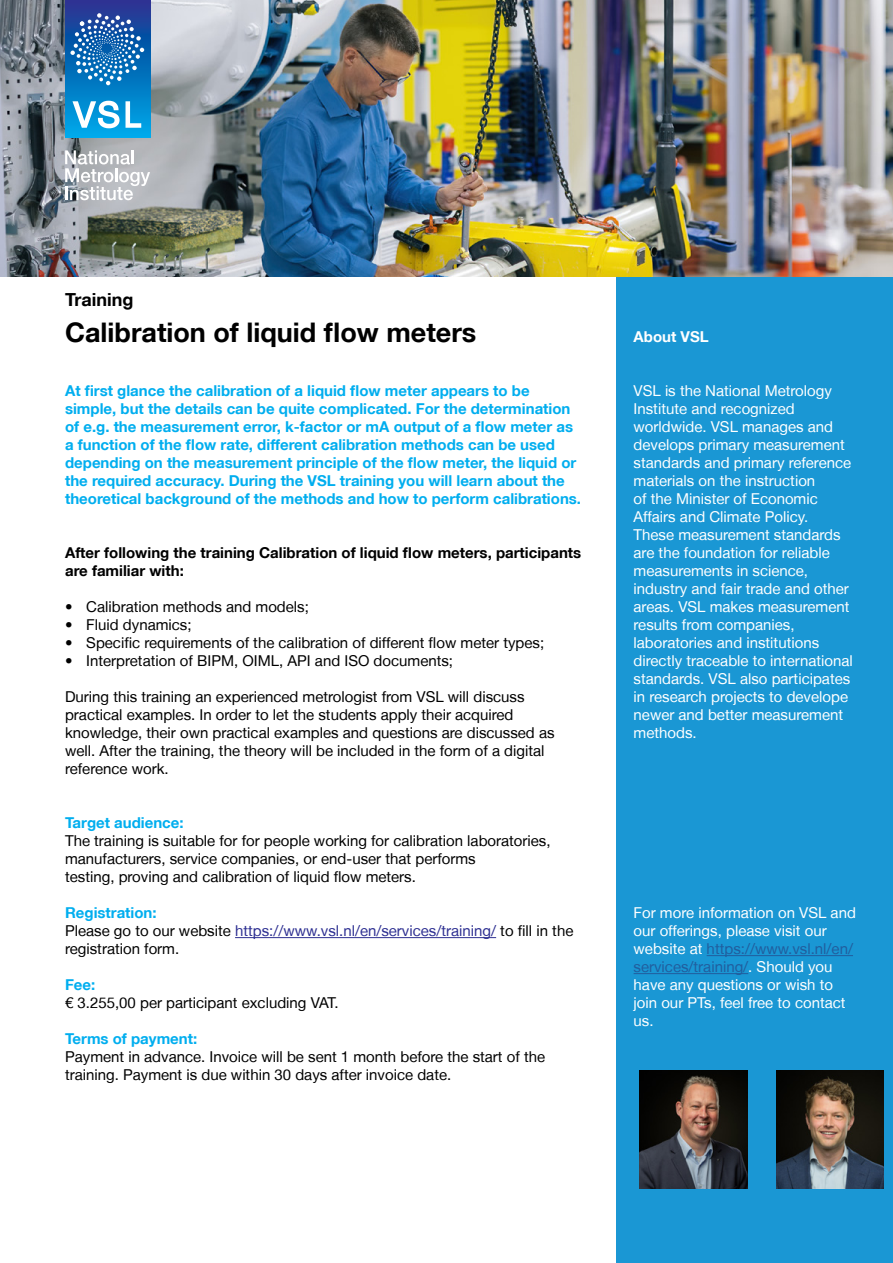
<style>
.page{position:relative;width:893px;height:1263px;background:#fff}
.page>*{position:absolute;margin:0;border:0;box-sizing:border-box;transform-origin:0 0}
.t1{font:700 27px "Helvetica Neue LT";color:#000}
.t2{font:700 18px "Helvetica Neue LT";color:#000}
.t3{font:15px/18px "Helvetica Neue LT";color:#000}
.t4{font:15px/18px "Helvetica Neue LT";color:#fff}
.t5{font:700 15px/18px "Helvetica Neue LT";color:#00aeef}
.t6{font:700 15px/18px "Helvetica Neue LT";color:#000}
.t7{font:700 15px "Helvetica Neue LT";color:#fff}
.s1{font-weight:700;color:#00aeef}
.s2{color:#2e3092}
.s3{color:#215e9e}
</style>
<div class="page">
<div style="left:617px;top:200px;width:276px;height:1063px;background:#1a97d4"></div>
<hr style="left:707px;top:955px;width:146px;height:1px;background:#215e9e">
<hr style="left:634px;top:973px;width:114px;height:1px;background:#215e9e">
<hr style="left:235px;top:937px;width:261px;height:1px;background:#2e3092">
<img style="left:640px;top:1070px;width:107px;height:118px">
<img style="left:777px;top:1070px;width:107px;height:118px">
<img style="left:0;top:0;width:893px;height:276px">
<svg style="left:65px;top:0;width:85px;height:138px;background:#0c72bf"></svg>
<svg style="left:70px;top:13px;width:74px;height:72px;background:#3478ba"></svg>
<svg style="left:126px;top:101px;width:15px;height:27px"></svg>
<svg style="left:72px;top:101px;width:48px;height:27px"></svg>
<svg style="left:65px;top:150px;width:85px;height:50px"></svg>
<p class="t2" style="left:65px;top:288px;width:70px">Training</p>
<h1 class="t1" style="left:65px;top:316px;width:413px">Calibration of liquid flow meters</h1>
<p class="t5" style="left:65px;top:381px;width:518px">At first glance the calibration of a liquid flow meter appears to be simple, but the details can be quite complicated. For the determination of e.g. the measurement error, k-factor or mA output of a flow meter as a function of the flow rate, different calibration methods can be used depending on the measurement principle of the flow meter, the liquid or the required accuracy. During the VSL training you will learn about the theoretical background of the methods and how to perform calibrations.</p>
<p class="t6" style="left:65px;top:543px;width:518px">After following the training Calibration of liquid flow meters, participants are familiar with:</p>
<p class="t3" style="left:65px;top:597px;width:245px">• Calibration methods and models;</p>
<p class="t3" style="left:65px;top:615px;width:128px">• Fluid dynamics;</p>
<p class="t3" style="left:65px;top:633px;width:481px">• Specific requirements of the calibration of different flow meter types;</p>
<p class="t3" style="left:65px;top:651px;width:390px">• Interpretation of BIPM, OIML, API and ISO documents;</p>
<p class="t3" style="left:65px;top:687px;width:491px">During this training an experienced metrologist from VSL will discuss practical examples. In order to let the students apply their acquired knowledge, their own practical examples and questions are discussed as well. After the training, the theory will be included in the form of a digital reference work.</p>
<p class="t5" style="left:65px;top:813px;width:120px">Target audience:</p>
<p class="t3" style="left:65px;top:831px;width:487px">The training is suitable for for people working for calibration laboratories, manufacturers, service companies, or end-user that performs<br>testing, proving and calibration of liquid flow meters.</p>
<p class="t3" style="left:65px;top:903px;width:510px"><span class="s1">Registration:<br></span>Please go to our website <span class="s2">https://www.vsl.nl/en/services/training/</span> to fill in the registration form.</p>
<p class="t5" style="left:65px;top:975px;width:32px">Fee:</p>
<p class="t3" style="left:65px;top:993px;width:275px">€ 3.255,00 per participant excluding VAT.</p>
<p class="t5" style="left:65px;top:1029px;width:134px">Terms of payment:</p>
<p class="t3" style="left:65px;top:1047px;width:482px">Payment in advance. Invoice will be sent 1 month before the start of the training. Payment is due within 30 days after invoice date.</p>
<p class="t7" style="left:634px;top:327px;width:77px">About VSL</p>
<p class="t4" style="left:634px;top:381px;width:221px">VSL is the National Metrology<br>Institute and recognized worldwide. VSL manages and develops primary measurement standards and primary reference materials on the instruction<br>of the Minister of Economic<br>Affairs and Climate Policy.<br>These measurement standards are the foundation for reliable measurements in science, industry and fair trade and other areas. VSL makes measurement results from companies, laboratories and institutions directly traceable to international standards. VSL also participates in research projects to develope newer and better measurement methods.</p>
<p class="t4" style="left:634px;top:903px;width:224px">For more information on VSL and our offerings, please visit our website at <span class="s3">https://www.vsl.nl/en/ services/training/</span>. Should you have any questions or wish to join our PTs, feel free to contact us.</p>
</div>
